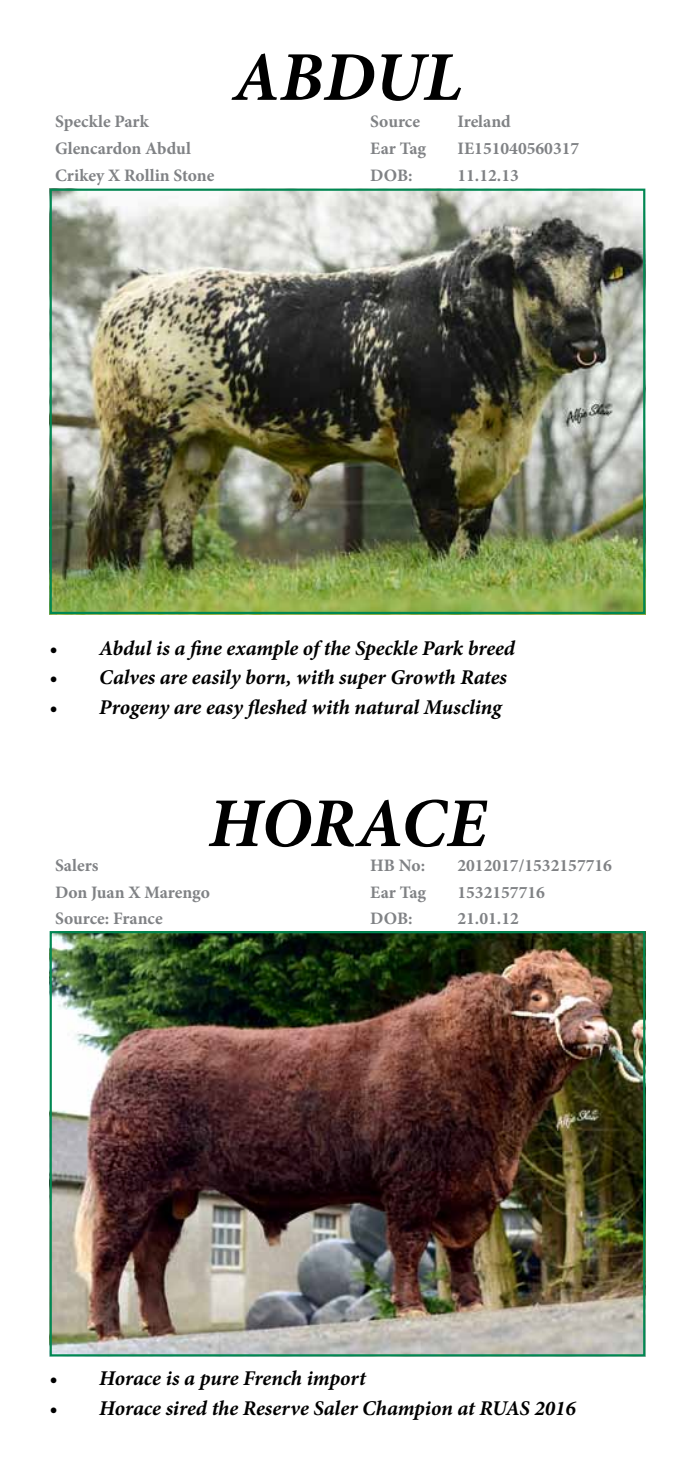
<style>
.page{position:relative;width:695px;height:1474px;background:#fff}
.page>*{position:absolute;margin:0;border:0;box-sizing:border-box;transform-origin:0 0}
.t1{font:italic 700 70px "Minion Pro";color:#000}
.t2{font:italic 700 21px "Minion Pro";letter-spacing:-.005em;color:#000}
.t3{font:700 17.5px/26.8px "Minion Pro";color:#808285}
</style>
<div class="page">
<img style="left:53px;top:192px;width:589px;height:419px">
<div style="left:50px;top:189px;width:595px;height:425px;border:2px solid #008752"></div>
<img style="left:53px;top:934px;width:589px;height:419px">
<div style="left:50px;top:931px;width:595px;height:425px;border:2px solid #008752"></div>
<p class="t3" style="left:55px;top:108px;width:161px">Speckle Park<br>Glencardon Abdul<br>Crikey X Rollin Stone</p>
<h1 class="t1" style="left:233px;top:28px;width:231px">ABDUL</h1>
<p class="t3" style="left:370px;top:108px;width:51px">Source</p>
<p class="t3" style="left:457px;top:108px;width:55px">Ireland</p>
<p class="t3" style="left:370px;top:135px;width:57px">Ear Tag</p>
<p class="t3" style="left:457px;top:135px;width:123px">IE151040560317</p>
<p class="t3" style="left:370px;top:161px;width:44px">DOB:</p>
<p class="t3" style="left:457px;top:161px;width:63px">11.12.13</p>
<p class="t2" style="left:50px;top:633px;width:467px">• Abdul is a fine example of the Speckle Park breed</p>
<p class="t2" style="left:50px;top:662px;width:459px">• Calves are easily born, with super Growth Rates</p>
<p class="t2" style="left:50px;top:692px;width:453px">• Progeny are easy fleshed with natural Muscling</p>
<h1 class="t1" style="left:208px;top:773px;width:279px">HORACE</h1>
<p class="t3" style="left:55px;top:851px;width:156px">Salers<br>Don Juan X Marengo<br>Source: France</p>
<p class="t3" style="left:370px;top:851px;width:56px">HB No:</p>
<p class="t3" style="left:457px;top:851px;width:156px">2012017/1532157716</p>
<p class="t3" style="left:370px;top:878px;width:57px">Ear Tag</p>
<p class="t3" style="left:457px;top:878px;width:89px">1532157716</p>
<p class="t3" style="left:370px;top:905px;width:44px">DOB:</p>
<p class="t3" style="left:457px;top:905px;width:63px">21.01.12</p>
<p class="t2" style="left:50px;top:1363px;width:318px">• Horace is a pure French import</p>
<p class="t2" style="left:50px;top:1393px;width:527px">• Horace sired the Reserve Saler Champion at RUAS 2016</p>
</div>
